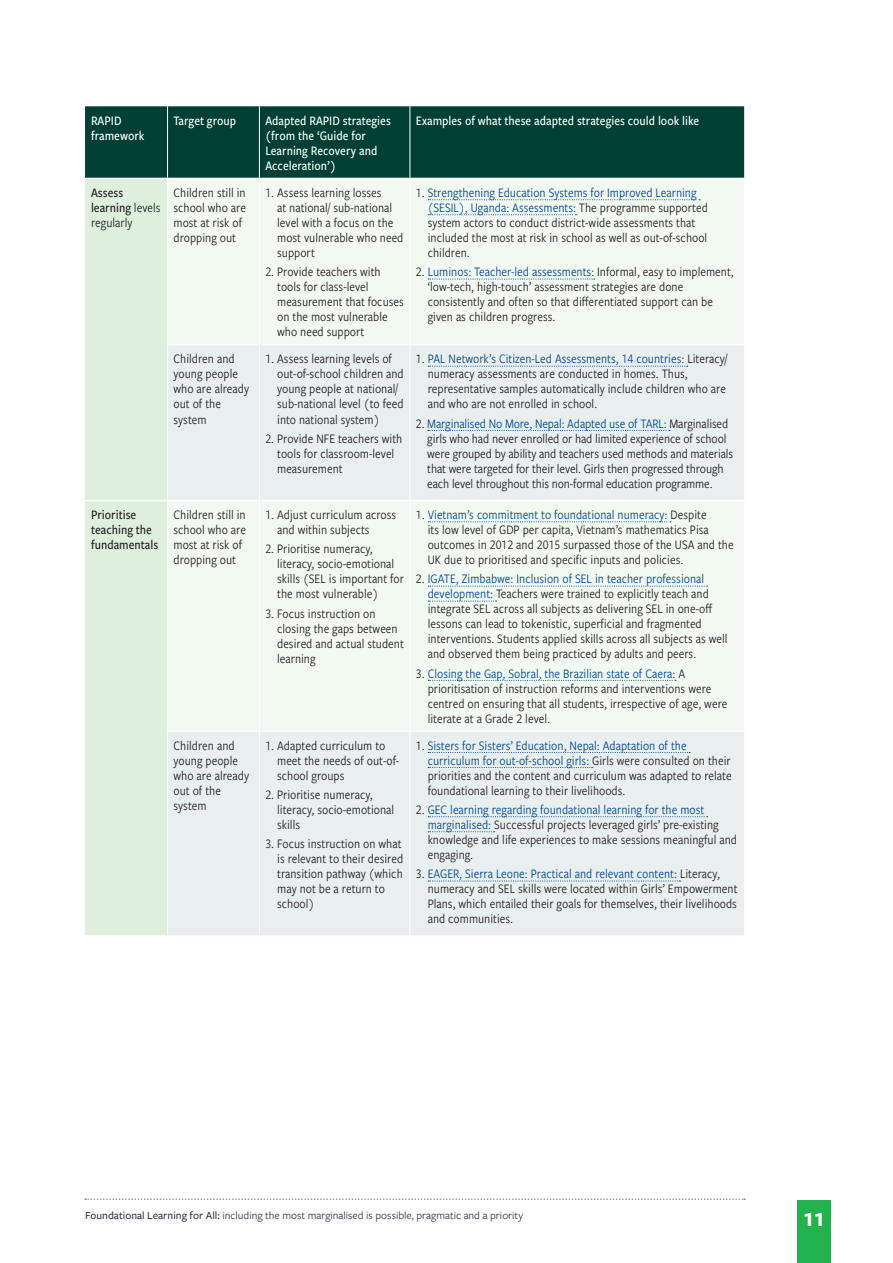
<style>
.page{position:relative;width:893px;height:1263px;background:#fff}
.page>*{position:absolute;margin:0;border:0;box-sizing:border-box;transform-origin:0 0}
.t1{font:700 21px "Freight Sans Pro";color:#fff}
.Table_body{font:13.5px/15px "Freight Sans Cnd Pro";color:#231f20}
.Table_heading{font:500 13.5px/15px "Freight Sans Cnd Pro";color:#fff}
.Table_body-2{font:500 13.5px/15px "Freight Sans Cnd Pro";color:#231f20}
.t2{font:11.25px "Freight Sans Pro";color:#30343e}
.s1{font-weight:500}
.s2{color:#01488f}
</style>
<div class="page">
<div style="left:797px;top:1200px;width:34px;height:63px;background:#22b24e"></div>
<svg style="left:85px;top:1198px;width:660px;height:2px"></svg>
<div style="left:85px;top:106px;width:659px;height:72px;background:#003f34"></div>
<div style="left:85px;top:179px;width:82px;height:756px;background:#dfefde"></div>
<div style="left:168px;top:179px;width:576px;height:165px;background:#f1f9f1"></div>
<svg style="left:168px;top:345px;width:576px;height:590px;fill:#e9efee"></svg>
<hr style="left:167px;top:106px;width:1px;height:72px;background:#fff">
<hr style="left:259px;top:106px;width:1px;height:72px;background:#fff">
<hr style="left:410px;top:106px;width:1px;height:72px;background:#fff">
<hr style="left:259px;top:179px;width:1px;height:165px;background:#fff">
<hr style="left:410px;top:179px;width:1px;height:165px;background:#fff">
<hr style="left:259px;top:345px;width:1px;height:155px;background:#fff">
<hr style="left:410px;top:345px;width:1px;height:155px;background:#fff">
<hr style="left:259px;top:501px;width:1px;height:230px;background:#fff">
<hr style="left:410px;top:501px;width:1px;height:230px;background:#fff">
<hr style="left:167px;top:731px;width:92px;height:1px;background:#fff">
<hr style="left:259px;top:731px;width:151px;height:1px;background:#fff">
<hr style="left:259px;top:731px;width:1px;height:204px;background:#fff">
<hr style="left:410px;top:731px;width:334px;height:1px;background:#fff">
<hr style="left:410px;top:731px;width:1px;height:204px;background:#fff">
<hr style="left:85px;top:500px;width:83px;height:1px;background:#fff">
<hr style="left:168px;top:500px;width:91px;height:1px;background:#fff">
<hr style="left:259px;top:500px;width:151px;height:1px;background:#fff">
<hr style="left:410px;top:500px;width:334px;height:1px;background:#fff">
<svg style="left:428px;top:199px;width:272px;height:1px"></svg>
<svg style="left:428px;top:214px;width:148px;height:1px"></svg>
<svg style="left:428px;top:278px;width:167px;height:2px"></svg>
<svg style="left:428px;top:366px;width:260px;height:1px"></svg>
<svg style="left:428px;top:430px;width:242px;height:1px"></svg>
<svg style="left:428px;top:521px;width:243px;height:1px"></svg>
<svg style="left:428px;top:586px;width:280px;height:1px"></svg>
<svg style="left:428px;top:601px;width:69px;height:1px"></svg>
<svg style="left:428px;top:680px;width:248px;height:1px"></svg>
<svg style="left:428px;top:752px;width:262px;height:1px"></svg>
<svg style="left:428px;top:767px;width:165px;height:1px"></svg>
<svg style="left:428px;top:816px;width:280px;height:1px"></svg>
<svg style="left:428px;top:831px;width:67px;height:1px"></svg>
<svg style="left:428px;top:880px;width:252px;height:1px"></svg>
<p class="Table_heading" style="left:91px;top:113px;width:55px">RAPID framework</p>
<p class="Table_heading" style="left:174px;top:113px;width:64px">Target group</p>
<p class="Table_heading" style="left:265px;top:113px;width:127px">Adapted RAPID strategies (from the ‘Guide for<br>Learning Recovery and<br>Acceleration’)</p>
<p class="Table_heading" style="left:416px;top:113px;width:285px">Examples of what these adapted strategies could look like</p>
<p class="Table_body" style="left:91px;top:185px;width:71px"><span class="s1">Assess learning</span> levels regularly</p>
<p class="Table_body" style="left:174px;top:185px;width:74px">Children still in school who are most at risk of dropping out</p>
<p class="Table_body" style="left:277px;top:185px;width:128px;text-indent:-12px">1. Assess learning losses<br>at national/ sub-national level with a focus on the most vulnerable who need support</p>
<p class="Table_body" style="left:277px;top:264px;width:128px;text-indent:-12px">2. Provide teachers with tools for class-level measurement that focuses on the most vulnerable who need support</p>
<p class="Table_body" style="left:428px;top:185px;width:282px;text-indent:-12px">1. <span class="s2">Strengthening Education Systems for Improved Learning (SESIL), Uganda: Assessments:</span> The programme supported system actors to conduct district-wide assessments that included the most at risk in school as well as out-of-school children.</p>
<p class="Table_body" style="left:428px;top:264px;width:308px;text-indent:-12px">2. <span class="s2">Luminos: Teacher-led assessments:</span> Informal, easy to implement, ‘low-tech, high-touch’ assessment strategies are done consistently and often so that differentiated support can be given as children progress.</p>
<p class="Table_body" style="left:174px;top:351px;width:77px">Children and young people who are already out of the system</p>
<p class="Table_body" style="left:277px;top:351px;width:128px;text-indent:-12px">1. Assess learning levels of out-of-school children and young people at national/ sub-national level (to feed into national system)</p>
<p class="Table_body" style="left:277px;top:430px;width:127px;text-indent:-12px">2. Provide NFE teachers with tools for classroom-level measurement</p>
<p class="Table_body-2" style="left:91px;top:507px;width:69px">Prioritise teaching the fundamentals</p>
<p class="Table_body" style="left:174px;top:507px;width:74px">Children still in school who are most at risk of dropping out</p>
<p class="Table_body" style="left:277px;top:507px;width:121px;text-indent:-12px">1. Adjust curriculum across and within subjects</p>
<p class="Table_body" style="left:277px;top:541px;width:128px;text-indent:-12px">2. Prioritise numeracy, literacy, socio-emotional skills (SEL is important for the most vulnerable)</p>
<p class="Table_body" style="left:277px;top:605px;width:128px;text-indent:-12px">3. Focus instruction on closing the gaps between desired and actual student learning</p>
<p class="Table_body" style="left:174px;top:737px;width:77px">Children and young people who are already out of the system</p>
<p class="Table_body" style="left:277px;top:737px;width:124px;text-indent:-12px">1. Adapted curriculum to meet the needs of out-of&shy;school groups</p>
<p class="Table_body" style="left:277px;top:787px;width:119px;text-indent:-12px">2. Prioritise numeracy, literacy, socio-emotional skills</p>
<p class="Table_body" style="left:277px;top:836px;width:128px;text-indent:-12px">3. Focus instruction on what is relevant to their desired transition pathway (which may not be a return to school)</p>
<p class="Table_body" style="left:428px;top:351px;width:301px;text-indent:-12px">1. <span class="s2">PAL Network’s Citizen-Led Assessments, 14 countries:</span> Literacy/ numeracy assessments are conducted in homes. Thus, representative samples automatically include children who are and who are not enrolled in school.</p>
<p class="Table_body" style="left:427px;top:415px;width:307px;text-indent:-11px">2. <span class="s2">Marginalised No More, Nepal: Adapted use of TARL:</span> Marginalised girls who had never enrolled or had limited experience of school were grouped by ability and teachers used methods and materials that were targeted for their level. Girls then progressed through each level throughout this non-formal education programme.</p>
<p class="Table_body" style="left:428px;top:507px;width:307px;text-indent:-12px">1. <span class="s2">Vietnam’s commitment to foundational numeracy:</span> Despite<br>its low level of GDP per capita, Vietnam’s mathematics Pisa outcomes in 2012 and 2015 surpassed those of the USA and the UK due to prioritised and specific inputs and policies.</p>
<p class="Table_body" style="left:428px;top:571px;width:301px;text-indent:-12px">2. <span class="s2">IGATE, Zimbabwe: Inclusion of SEL in teacher professional development:</span> Teachers were trained to explicitly teach and integrate SEL across all subjects as delivering SEL in one-off lessons can lead to tokenistic, superficial and fragmented interventions. Students applied skills across all subjects as well and observed them being practiced by adults and peers.</p>
<p class="Table_body" style="left:428px;top:665px;width:301px;text-indent:-12px">3. <span class="s2">Closing the Gap, Sobral, the Brazilian state of Caera:</span> A prioritisation of instruction reforms and interventions were centred on ensuring that all students, irrespective of age, were literate at a Grade 2 level.</p>
<p class="Table_body" style="left:428px;top:737px;width:306px;text-indent:-12px">1. <span class="s2">Sisters for Sisters’ Education, Nepal: Adaptation of the curriculum for out-of-school girls:</span> Girls were consulted on their priorities and the content and curriculum was adapted to relate foundational learning to their livelihoods.</p>
<p class="Table_body" style="left:428px;top:802px;width:311px;text-indent:-12px">2. <span class="s2">GEC learning regarding foundational learning for the most marginalised:</span> Successful projects leveraged girls’ pre-existing knowledge and life experiences to make sessions meaningful and engaging.</p>
<p class="Table_body" style="left:428px;top:866px;width:311px;text-indent:-12px">3. <span class="s2">EAGER, Sierra Leone: Practical and relevant content:</span> Literacy, numeracy and SEL skills were located within Girls’ Empowerment Plans, which entailed their goals for themselves, their livelihoods and communities.</p>
<p class="t2" style="left:85px;top:1208px;width:440px"><span class="s1">Foundational Learning for All:</span> including the most marginalised is possible, pragmatic and a priority</p>
<h1 class="t1" style="left:804px;top:1204px;width:22px">11</h1>
</div>
